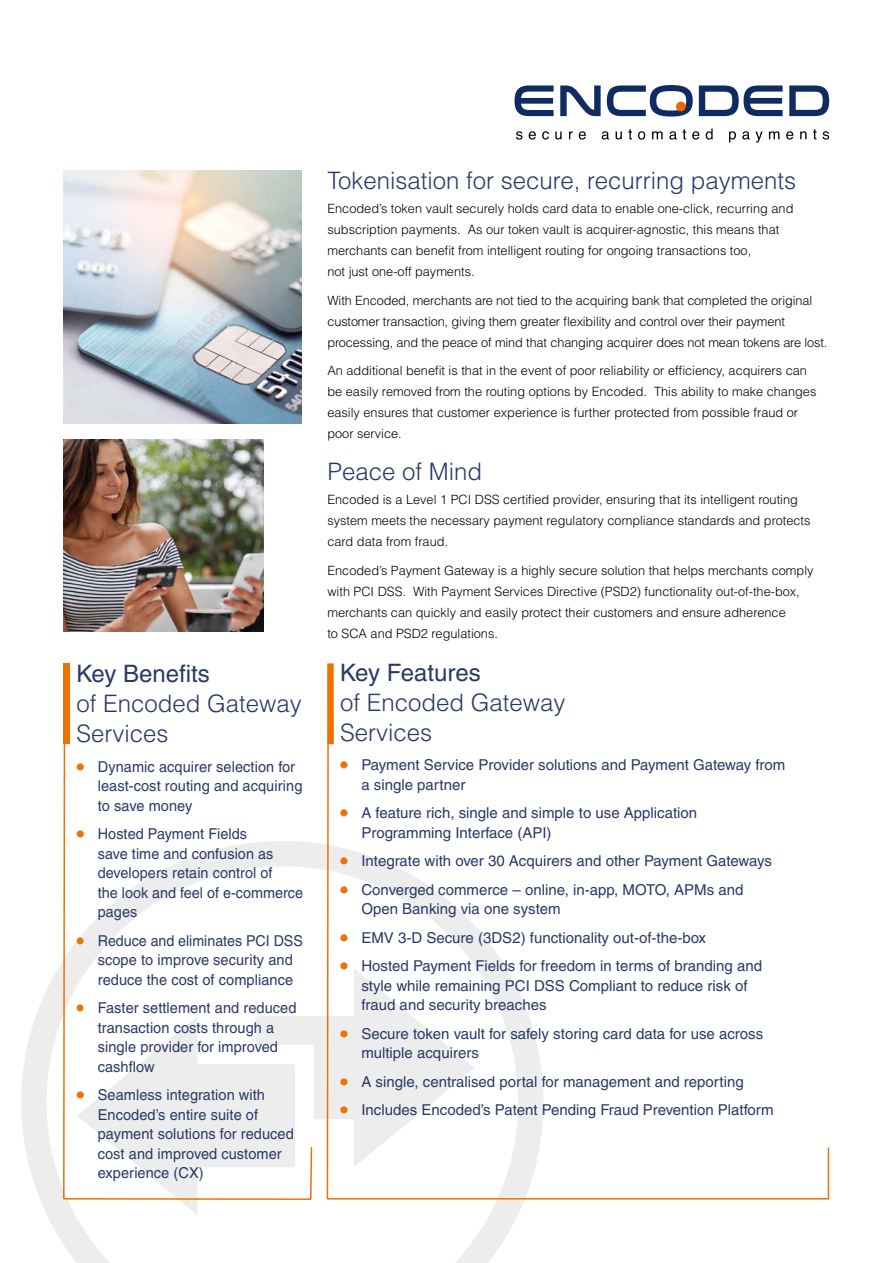
<style>
.page{position:relative;width:893px;height:1263px;background:#fff}
.page>*{position:absolute;margin:0;border:0;box-sizing:border-box;transform-origin:0 0}
.t1{font:300 24px/30px "Helvetica";color:#2a3868}
.t2{font:24px "Helvetica";color:#2a3868}
.t3{font:15px/19.5px "Helvetica";color:#2a3868}
.t4{font:15px/19.5px "Helvetica";color:#2a3868;scale:.96 1}
.t5{font:15px/19.5px "Helvetica";color:#2a3868;scale:.95 1}
.t6{font:300 12.75px/21px "Helvetica";color:#000}
.s1{font-size:22.5px;color:#ee7203}
</style>
<div class="page">
<svg style="left:21px;top:925px;width:522px;height:338px"></svg>
<svg style="left:514px;top:85px;width:40px;height:31px"></svg>
<svg style="left:560px;top:85px;width:41px;height:31px"></svg>
<svg style="left:607px;top:85px;width:86px;height:32px"></svg>
<svg style="left:699px;top:85px;width:84px;height:31px"></svg>
<svg style="left:789px;top:85px;width:40px;height:31px"></svg>
<div style="left:676px;top:102px;width:10px;height:9px;background:#ec6608;border-radius:50%"></div>
<svg style="left:516px;top:131px;width:6px;height:9px"></svg>
<svg style="left:529px;top:131px;width:7px;height:9px"></svg>
<svg style="left:542px;top:131px;width:7px;height:9px"></svg>
<svg style="left:555px;top:131px;width:7px;height:9px"></svg>
<svg style="left:569px;top:131px;width:4px;height:8px"></svg>
<svg style="left:579px;top:131px;width:7px;height:9px"></svg>
<svg style="left:602px;top:131px;width:7px;height:9px"></svg>
<svg style="left:616px;top:131px;width:6px;height:9px"></svg>
<svg style="left:628px;top:129px;width:4px;height:10px"></svg>
<svg style="left:638px;top:131px;width:7px;height:9px"></svg>
<svg style="left:652px;top:131px;width:11px;height:8px"></svg>
<svg style="left:669px;top:129px;width:17px;height:11px"></svg>
<svg style="left:692px;top:131px;width:7px;height:9px"></svg>
<svg style="left:706px;top:129px;width:7px;height:11px"></svg>
<svg style="left:729px;top:131px;width:7px;height:11px"></svg>
<svg style="left:742px;top:131px;width:21px;height:12px"></svg>
<svg style="left:769px;top:131px;width:10px;height:8px"></svg>
<svg style="left:786px;top:131px;width:7px;height:9px"></svg>
<svg style="left:800px;top:131px;width:7px;height:8px"></svg>
<svg style="left:813px;top:129px;width:4px;height:10px"></svg>
<svg style="left:823px;top:131px;width:6px;height:9px"></svg>
<img style="left:64px;top:170px;width:238px;height:253px">
<img style="left:64px;top:439px;width:200px;height:192px">
<svg style="left:62px;top:663px;width:4px;height:538px"></svg>
<hr style="left:64px;top:1198px;width:247px;height:2px;background:#ee7203">
<div style="left:64px;top:663px;width:6px;height:81px;background:#ee7203"></div>
<hr style="left:327px;top:1198px;width:502px;height:1px;background:#ee7203">
<svg style="left:77px;top:744px;width:397px;height:471px"></svg>
<div style="left:327px;top:663px;width:7px;height:81px;background:#ee7203"></div>
<hr style="left:828px;top:1147px;width:1px;height:52px;background:#ee7203">
<h1 class="t2" style="left:77px;top:660px;width:135px">Key Benefits</h1>
<h1 class="t1" style="left:77px;top:688px;width:227px">of Encoded Gateway<br>Services</h1>
<p class="t3" style="left:98px;top:757px;width:206px;text-indent:-21px"><span class="s1">•</span> Dynamic acquirer selection for least-cost routing and acquiring to save money</p>
<p class="t4" style="left:98px;top:824px;width:215px;text-indent:-21px"><span class="s1">•</span> Hosted Payment Fields<br>save time and confusion as developers retain control of<br>the look and feel of e-commerce pages</p>
<p class="t5" style="left:98px;top:931px;width:217px;text-indent:-21px"><span class="s1">•</span> Reduce and eliminates PCI DSS scope to improve security and reduce the cost of compliance</p>
<p class="t3" style="left:98px;top:998px;width:200px;text-indent:-21px"><span class="s1">•</span> Faster settlement and reduced transaction costs through a single provider for improved cashflow</p>
<p class="t3" style="left:98px;top:1085px;width:198px;text-indent:-21px"><span class="s1">•</span> Seamless integration with<br>Encoded’s entire suite of payment solutions for reduced cost and improved customer experience (CX)</p>
<h1 class="t1" style="left:327px;top:165px;width:470px">Tokenisation for secure, recurring payments</h1>
<p class="t6" style="left:327px;top:198px;width:468px">Encoded’s token vault securely holds card data to enable one-click, recurring and subscription payments. As our token vault is acquirer-agnostic, this means that merchants can benefit from intelligent routing for ongoing transactions too,<br>not just one-off payments.</p>
<p class="t6" style="left:327px;top:289px;width:501px">With Encoded, merchants are not tied to the acquiring bank that completed the original customer transaction, giving them greater flexibility and control over their payment processing, and the peace of mind that changing acquirer does not mean tokens are lost.</p>
<p class="t6" style="left:327px;top:360px;width:490px">An additional benefit is that in the event of poor reliability or efficiency, acquirers can be easily removed from the routing options by Encoded. This ability to make changes easily ensures that customer experience is further protected from possible fraud or poor service.</p>
<h1 class="t1" style="left:327px;top:456px;width:156px">Peace of Mind</h1>
<p class="t6" style="left:327px;top:489px;width:485px">Encoded is a Level 1 PCI DSS certified provider, ensuring that its intelligent routing system meets the necessary payment regulatory compliance standards and protects card data from fraud.</p>
<p class="t6" style="left:327px;top:559px;width:488px">Encoded’s Payment Gateway is a highly secure solution that helps merchants comply with PCI DSS. With Payment Services Directive (PSD2) functionality out-of-the-box, merchants can quickly and easily protect their customers and ensure adherence<br>to SCA and PSD2 regulations.</p>
<h1 class="t2" style="left:340px;top:659px;width:142px">Key Features</h1>
<h1 class="t1" style="left:340px;top:687px;width:227px">of Encoded Gateway<br>Services</h1>
<p class="t3" style="left:361px;top:755px;width:425px;text-indent:-21px"><span class="s1">•</span> Payment Service Provider solutions and Payment Gateway from a single partner</p>
<p class="t3" style="left:361px;top:803px;width:337px;text-indent:-21px"><span class="s1">•</span> A feature rich, single and simple to use Application<br>Programming Interface (API)</p>
<p class="t3" style="left:340px;top:851px;width:433px"><span class="s1">•</span> Integrate with over 30 Acquirers and other Payment Gateways</p>
<p class="t3" style="left:361px;top:880px;width:383px;text-indent:-21px"><span class="s1">•</span> Converged commerce – online, in-app, MOTO, APMs and<br>Open Banking via one system</p>
<p class="t3" style="left:340px;top:928px;width:367px"><span class="s1">•</span> EMV 3-D Secure (3DS2) functionality out-of-the-box</p>
<p class="t3" style="left:361px;top:956px;width:402px;text-indent:-21px"><span class="s1">•</span> Hosted Payment Fields for freedom in terms of branding and style while remaining PCI DSS Compliant to reduce risk of fraud and security breaches</p>
<p class="t3" style="left:361px;top:1024px;width:403px;text-indent:-21px"><span class="s1">•</span> Secure token vault for safely storing card data for use across multiple acquirers</p>
<p class="t3" style="left:340px;top:1072px;width:405px"><span class="s1">•</span> A single, centralised portal for management and reporting</p>
<p class="t3" style="left:340px;top:1100px;width:435px"><span class="s1">•</span> Includes Encoded’s Patent Pending Fraud Prevention Platform</p>
</div>
